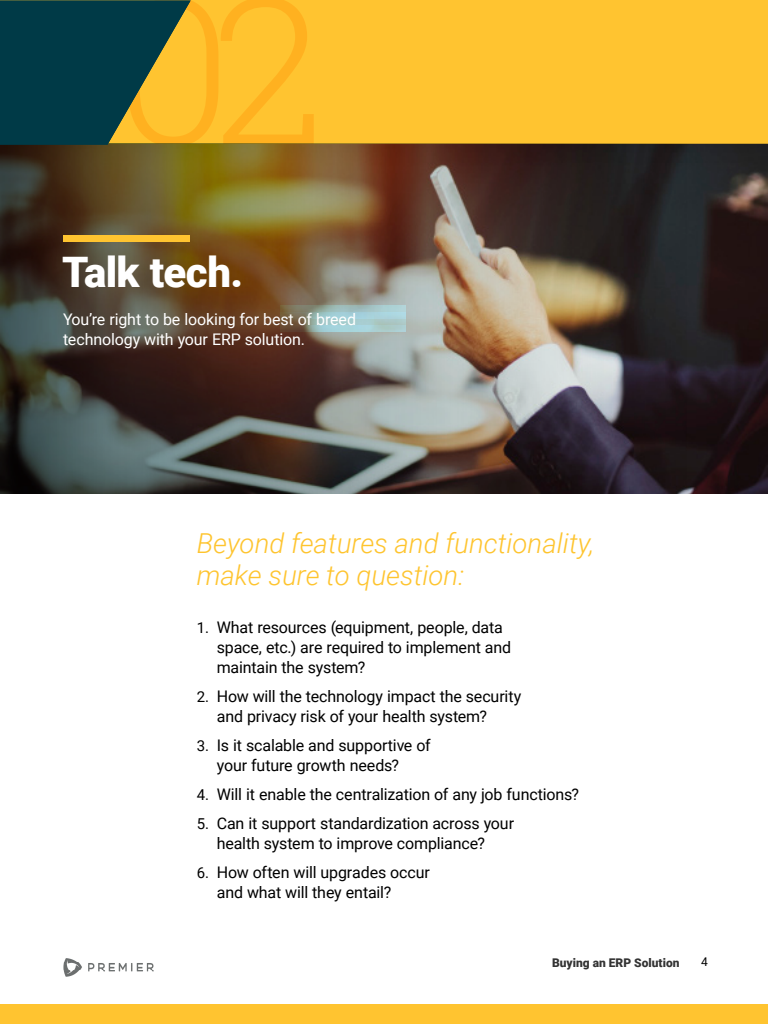
<style>
.page{position:relative;width:768px;height:1024px;background:#fff}
.page>*{position:absolute;margin:0;border:0;box-sizing:border-box;transform-origin:0 0}
.Subheader{font:900 42.05px "Roboto";letter-spacing:-.015em;color:#fff}
.t1{font:italic 300 27.5px/32.5px "Roboto";color:#fec42e}
.t2{font:16px/20px "Roboto";letter-spacing:-.01em;color:#000}
.t3{font:16px/20px "Roboto";letter-spacing:-.01em;color:#fff}
.t4{font:900 12px "Roboto";color:#333}
.t5{font:12px "Roboto";color:#000}
.s1{font-size:15px}
</style>
<div class="page">
<div style="left:0;top:0;width:768px;height:144px;background:#ffc430"></div>
<img style="left:687px;top:144px;width:81px;height:350px">
<img style="left:0;top:144px;width:687px;height:350px">
<svg style="left:280px;top:306px;width:126px;height:6px"></svg>
<svg style="left:280px;top:312px;width:126px;height:7px"></svg>
<svg style="left:280px;top:319px;width:126px;height:6px"></svg>
<svg style="left:280px;top:325px;width:126px;height:7px"></svg>
<div style="left:63px;top:235px;width:126px;height:7px;background:#ffc430"></div>
<svg style="left:0;top:1px;width:191px;height:144px;background:#375741"></svg>
<img style="left:63px;top:958px;width:91px;height:19px">
<div style="left:0;top:1004px;width:768px;height:20px;background:#ffc430"></div>
<p class="Subheader" style="left:62px;top:242px;width:183px">Talk tech.</p>
<p class="t3" style="left:63px;top:309px;width:295px">You’re right to be looking for best of breed technology with your ERP solution.</p>
<p class="t1" style="left:197px;top:526px;width:399px">Beyond features and functionality, make sure to question:</p>
<p class="t2" style="left:217px;top:617px;width:296px;text-indent:-20px"><span class="s1">1.</span> What resources (equipment, people, data space, etc.) are required to implement and maintain the system?</p>
<p class="t2" style="left:217px;top:686px;width:306px;text-indent:-20px"><span class="s1">2.</span> How will the technology impact the security and privacy risk of your health system?</p>
<p class="t2" style="left:217px;top:735px;width:215px;text-indent:-20px"><span class="s1">3.</span> Is it scalable and supportive of your future growth needs?</p>
<p class="t2" style="left:197px;top:784px;width:384px"><span class="s1">4.</span> Will it enable the centralization of any job functions?</p>
<p class="t2" style="left:197px;top:813px;width:319px;text-align:center"><span class="s1">5.</span> Can it support standardization across your health system to improve compliance?</p>
<p class="t2" style="left:217px;top:862px;width:215px;text-indent:-20px"><span class="s1">6.</span> How often will upgrades occur and what will they entail?</p>
<p class="t4" style="left:552px;top:954px;width:129px">Buying an ERP Solution</p>
<p class="t5" style="left:701px;top:954px;width:8px">4</p>
</div>
